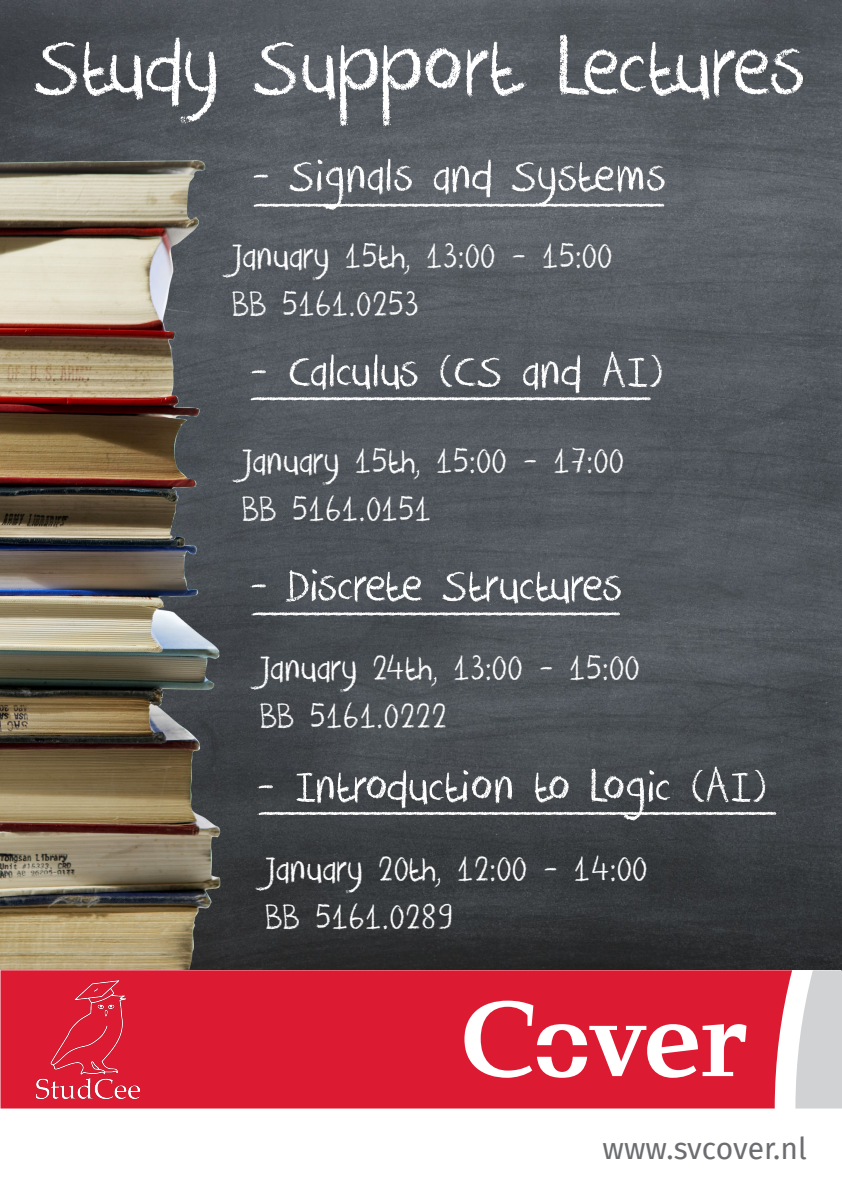
<style>
.page{position:relative;width:842px;height:1191px;background:#fff}
.page>*{position:absolute;margin:0;border:0;box-sizing:border-box;transform-origin:0 0}
.t1{font:92.6px "DK Crayon Crumble";color:#fff}
.t2{font:51px "DK Crayon Crumble";color:#fff}
.t3{font:51px "DK Crayon Crumble";letter-spacing:-.02em;color:#fff}
.t4{font:40px "DK Crayon Crumble";color:#fff}
.t5{font:30px "Fira Sans";letter-spacing:-.005em;color:#6c6d70}
</style>
<div class="page">
<img style="left:0;top:0;width:841px;height:970px">
<img style="left:0;top:124px;width:235px;height:846px">
<div style="left:1px;top:970px;width:791px;height:138px;background:#dc1a32"></div>
<svg style="left:795px;top:970px;width:47px;height:138px"></svg>
<svg style="left:464px;top:1000px;width:282px;height:77px"></svg>
<img style="left:36px;top:980px;width:103px;height:118px">
<p class="t1" style="left:35px;top:12px;width:772px">Study Support Lectures</p>
<p class="t2" style="left:251px;top:146px;width:417px">- Signals and Systems</p>
<p class="t2" style="left:251px;top:175px;width:417px">--------------------------------------</p>
<p class="t4" style="left:232px;top:232px;width:382px">January 15th, 13:00 - 15:00</p>
<p class="t4" style="left:232px;top:280px;width:188px">BB 5161.0253</p>
<p class="t2" style="left:249px;top:341px;width:417px">- Calculus (CS and AI)</p>
<p class="t2" style="left:248px;top:368px;width:406px">-------------------------------------</p>
<p class="t4" style="left:242px;top:437px;width:384px">January 15th, 15:00 - 17:00</p>
<p class="t4" style="left:242px;top:485px;width:191px">BB 5161.0151</p>
<p class="t3" style="left:249px;top:555px;width:375px">- Discrete Structures</p>
<p class="t2" style="left:249px;top:583px;width:374px">----------------------------------</p>
<p class="t4" style="left:260px;top:644px;width:382px">January 24th, 13:00 - 15:00</p>
<p class="t4" style="left:260px;top:692px;width:189px">BB 5161.0222</p>
<p class="t2" style="left:256px;top:756px;width:513px">- Introduction to Logic (AI)</p>
<p class="t2" style="left:256px;top:783px;width:524px">------------------------------------------------</p>
<p class="t4" style="left:266px;top:845px;width:384px">January 20th, 12:00 - 14:00</p>
<p class="t4" style="left:266px;top:893px;width:189px">BB 5161.0289</p>
<p class="t5" style="left:602px;top:1125px;width:206px">www.svcover.nl</p>
</div>
